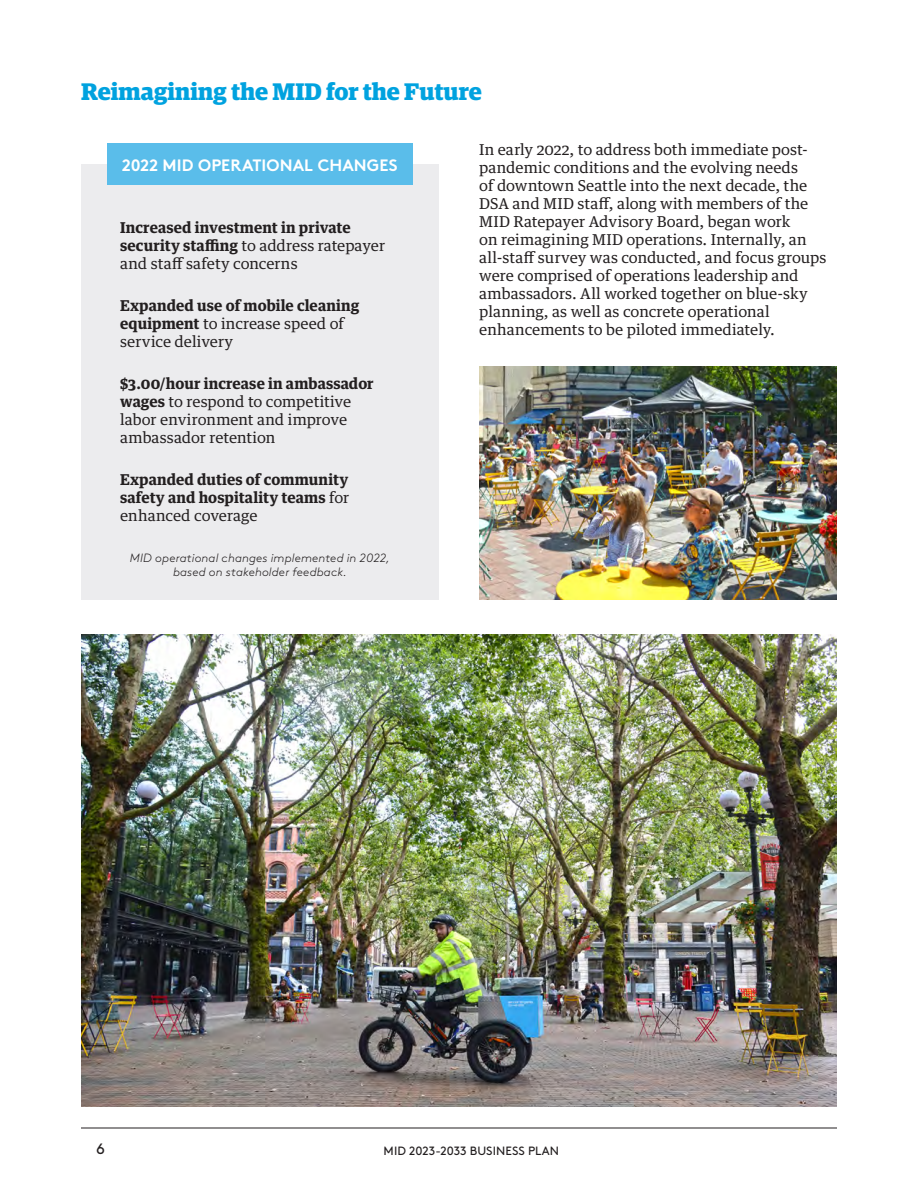
<style>
.page{position:relative;width:918px;height:1188px;background:#fff}
.page>*{position:absolute;margin:0;border:0;box-sizing:border-box;transform-origin:0 0}
.HEAD_1{font:700 24px "Guardian Egyp";letter-spacing:-.005em;color:#00a2df}
.HEAD_1_chart{font:700 16.5px "Brown Std";letter-spacing:.005em;color:#fff}
.BODY_1{font:15px/18px "Guardian Text Egyp";color:#231f20}
.BODY_1-2{font:700 15px/18px "Guardian Text Egyp";letter-spacing:.005em;color:#231f20}
.t1{font:15px "Brown Std";color:#231f20}
.BODY_1-3{font:italic 300 12px/14.4px "Brown Std";letter-spacing:.01em;color:#231f20;text-align:center}
.t2{font:12px "Brown Std";letter-spacing:.005em;color:#231f20}
.s1{font-weight:400}
.s2{font-weight:700}
</style>
<div class="page">
<hr style="left:81px;top:1128px;width:756px;height:1px;background:#231f20">
<img style="left:479px;top:366px;width:358px;height:234px">
<img style="left:81px;top:635px;width:756px;height:472px">
<div style="left:81px;top:164px;width:358px;height:436px;background:#ececee"></div>
<div style="left:107px;top:144px;width:306px;height:41px;background:#5abdea"></div>
<p class="HEAD_1" style="left:81px;top:73px;width:403px">Reimagining the MID for the Future</p>
<p class="BODY_1" style="left:479px;top:139px;width:349px">In early 2022, to address both immediate post&shy;pandemic conditions and the evolving needs<br>of downtown Seattle into the next decade, the DSA and MID staff, along with members of the MID Ratepayer Advisory Board, began work<br>on reimagining MID operations. Internally, an all-staff survey was conducted, and focus groups were comprised of operations leadership and ambassadors. All worked together on blue-sky planning, as well as concrete operational enhancements to be piloted immediately.</p>
<p class="HEAD_1_chart" style="left:122px;top:155px;width:277px">2022 MID OPERATIONAL CHANGES</p>
<p class="BODY_1-2" style="left:120px;top:217px;width:266px">Increased investment in private security staffing <span class="s1">to address ratepayer and staff safety concerns</span></p>
<p class="BODY_1-2" style="left:120px;top:295px;width:241px">Expanded use of mobile cleaning equipment <span class="s1">to increase speed of service delivery</span></p>
<p class="BODY_1" style="left:120px;top:373px;width:255px"><span class="s2">$3.00/hour increase in ambassador wages</span> to respond to competitive labor environment and improve ambassador retention</p>
<p class="BODY_1-2" style="left:120px;top:469px;width:231px;text-align:justify">Expanded duties of community safety and hospitality teams <span class="s1">for enhanced coverage</span></p>
<p class="BODY_1-3" style="left:130px;top:550px;width:261px">MID operational changes implemented in 2022, based on stakeholder feedback.</p>
<p class="t1" style="left:96px;top:1140px;width:10px">6</p>
<p class="t2" style="left:384px;top:1144px;width:177px">MID 2023-2033 BUSINESS PLAN</p>
</div>
